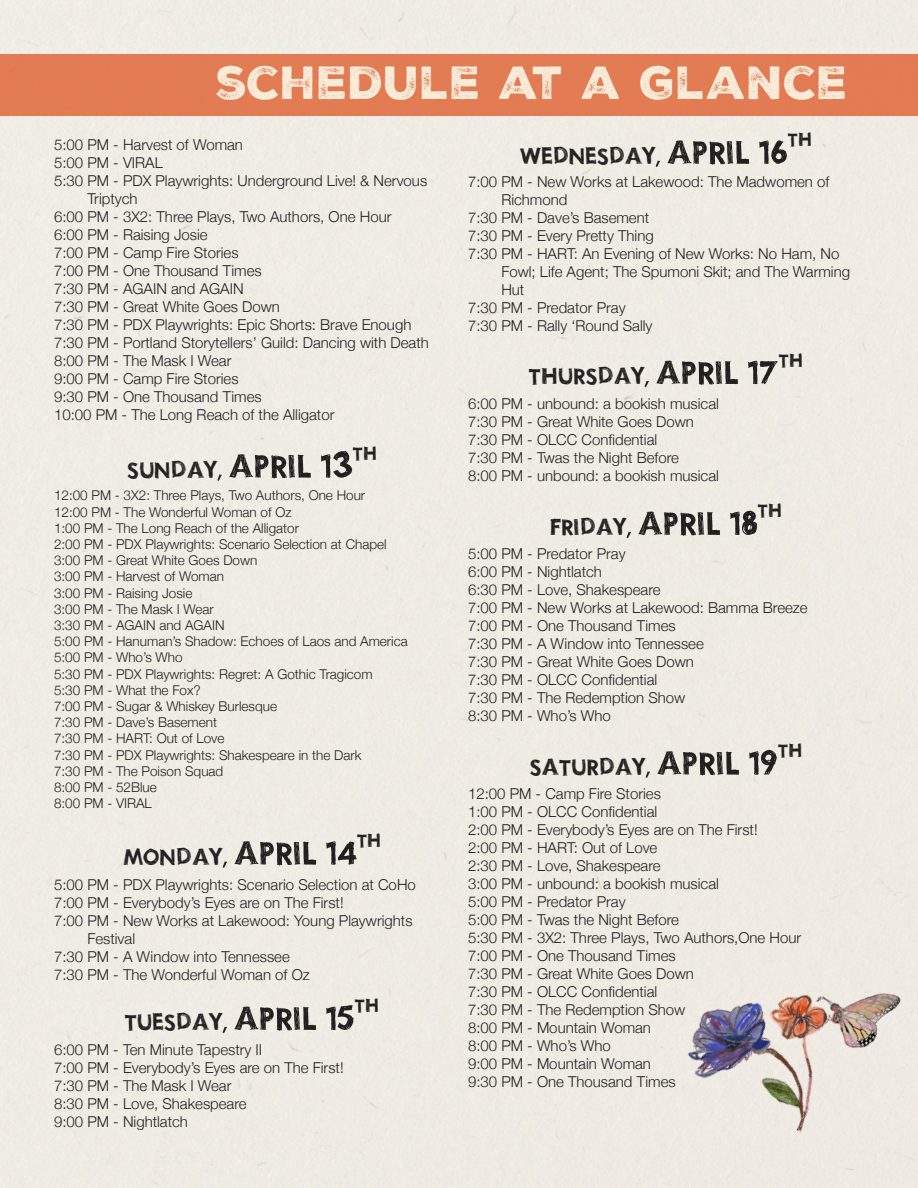
<style>
.page{position:relative;width:918px;height:1188px;background:#f0ebe4}
.page>*{position:absolute;margin:0;border:0;box-sizing:border-box;transform-origin:0 0}
.t1{font:45px "Nexa Rust Sans Black 2";color:#f9ebd8}
.t2{font:36.75px "THURSTON";color:#231f20}
.t3{font:30.6px "THURSTON";color:#231f20}
.t4{font:300 15px "Helvetica Neue";color:#231f20}
.t5{font:300 13.5px "Helvetica Neue";color:#231f20}
.s1{font-size:52.5px}
.s2{font-size:82.5px}
</style>
<div class="page">
<div style="left:0;top:54px;width:918px;height:61px;background:#e27c53"></div>
<img style="left:603px;top:864px;width:315px;height:324px">
<h1 class="t1" style="left:216px;top:52px;width:634px">SCHEDULE AT A GLANCE</h1>
<p class="t4" style="left:54px;top:132px;width:191px">5:00 PM - Harvest of Woman</p>
<p class="t4" style="left:54px;top:150px;width:110px">5:00 PM - VIRAL</p>
<p class="t4" style="left:54px;top:168px;width:375px">5:30 PM - PDX Playwrights: Underground Live! &amp; Nervous</p>
<p class="t4" style="left:87px;top:186px;width:52px">Triptych</p>
<p class="t4" style="left:54px;top:204px;width:339px">6:00 PM - 3X2: Three Plays, Two Authors, One Hour</p>
<p class="t4" style="left:54px;top:222px;width:155px">6:00 PM - Raising Josie</p>
<p class="t4" style="left:54px;top:240px;width:186px">7:00 PM - Camp Fire Stories</p>
<p class="t4" style="left:54px;top:258px;width:209px">7:00 PM - One Thousand Times</p>
<p class="t4" style="left:54px;top:276px;width:191px">7:30 PM - AGAIN and AGAIN</p>
<p class="t4" style="left:54px;top:294px;width:228px">7:30 PM - Great White Goes Down</p>
<p class="t4" style="left:54px;top:312px;width:359px">7:30 PM - PDX Playwrights: Epic Shorts: Brave Enough</p>
<p class="t4" style="left:54px;top:330px;width:376px">7:30 PM - Portland Storytellers’ Guild: Dancing with Death</p>
<p class="t4" style="left:54px;top:348px;width:179px">8:00 PM - The Mask I Wear</p>
<p class="t4" style="left:54px;top:366px;width:186px">9:00 PM - Camp Fire Stories</p>
<p class="t4" style="left:54px;top:384px;width:209px">9:30 PM - One Thousand Times</p>
<p class="t4" style="left:54px;top:402px;width:282px">10:00 PM - The Long Reach of the Alligator</p>
<p class="t2" style="left:127px;top:443px;width:227px">sunday<span class="s1">, APRIL</span> <span class="s2">13</span></p>
<p class="t3" style="left:353px;top:432px;width:26px">TH</p>
<p class="t5" style="left:54px;top:485px;width:313px">12:00 PM - 3X2: Three Plays, Two Authors, One Hour</p>
<p class="t5" style="left:54px;top:501px;width:239px">12:00 PM - The Wonderful Woman of Oz</p>
<p class="t5" style="left:54px;top:517px;width:246px">1:00 PM - The Long Reach of the Alligator</p>
<p class="t5" style="left:54px;top:533px;width:334px">2:00 PM - PDX Playwrights: Scenario Selection at Chapel</p>
<p class="t5" style="left:54px;top:550px;width:205px">3:00 PM - Great White Goes Down</p>
<p class="t5" style="left:54px;top:566px;width:172px">3:00 PM - Harvest of Woman</p>
<p class="t5" style="left:54px;top:582px;width:140px">3:00 PM - Raising Josie</p>
<p class="t5" style="left:54px;top:598px;width:161px">3:00 PM - The Mask I Wear</p>
<p class="t5" style="left:54px;top:614px;width:172px">3:30 PM - AGAIN and AGAIN</p>
<p class="t5" style="left:54px;top:631px;width:355px">5:00 PM - Hanuman’s Shadow: Echoes of Laos and America</p>
<p class="t5" style="left:54px;top:647px;width:130px">5:00 PM - Who’s Who</p>
<p class="t5" style="left:54px;top:663px;width:320px">5:30 PM - PDX Playwrights: Regret: A Gothic Tragicom</p>
<p class="t5" style="left:54px;top:679px;width:148px">5:30 PM - What the Fox?</p>
<p class="t5" style="left:54px;top:695px;width:225px">7:00 PM - Sugar &amp; Whiskey Burlesque</p>
<p class="t5" style="left:54px;top:712px;width:165px">7:30 PM - Dave’s Basement</p>
<p class="t5" style="left:54px;top:728px;width:172px">7:30 PM - HART: Out of Love</p>
<p class="t5" style="left:54px;top:744px;width:309px">7:30 PM - PDX Playwrights: Shakespeare in the Dark</p>
<p class="t5" style="left:54px;top:760px;width:171px">7:30 PM - The Poison Squad</p>
<p class="t5" style="left:54px;top:776px;width:104px">8:00 PM - 52Blue</p>
<p class="t5" style="left:54px;top:793px;width:99px">8:00 PM - VIRAL</p>
<p class="t3" style="left:357px;top:819px;width:26px">TH</p>
<p class="t2" style="left:123px;top:830px;width:236px">monday<span class="s1">, APRIL</span> <span class="s2">14</span></p>
<p class="t4" style="left:54px;top:872px;width:363px">5:00 PM - PDX Playwrights: Scenario Selection at CoHo</p>
<p class="t4" style="left:54px;top:890px;width:291px">7:00 PM - Everybody’s Eyes are on The First!</p>
<p class="t4" style="left:54px;top:908px;width:360px">7:00 PM - New Works at Lakewood: Young Playwrights</p>
<p class="t4" style="left:87px;top:926px;width:49px">Festival</p>
<p class="t4" style="left:54px;top:944px;width:237px">7:30 PM - A Window into Tennessee</p>
<p class="t4" style="left:54px;top:962px;width:257px">7:30 PM - The Wonderful Woman of Oz</p>
<p class="t2" style="left:125px;top:996px;width:231px">tuesday<span class="s1">, APRIL</span> <span class="s2">15</span></p>
<p class="t3" style="left:355px;top:984px;width:26px">TH</p>
<p class="t4" style="left:54px;top:1037px;width:210px">6:00 PM - Ten Minute Tapestry II</p>
<p class="t4" style="left:54px;top:1055px;width:291px">7:00 PM - Everybody’s Eyes are on The First!</p>
<p class="t4" style="left:54px;top:1073px;width:179px">7:30 PM - The Mask I Wear</p>
<p class="t4" style="left:54px;top:1091px;width:194px">8:30 PM - Love, Shakespeare</p>
<p class="t4" style="left:54px;top:1109px;width:136px">9:00 PM - Nightlatch</p>
<p class="t3" style="left:788px;top:118px;width:26px">TH</p>
<p class="t2" style="left:520px;top:130px;width:270px">wednesday<span class="s1">, APRIL</span> <span class="s2">16</span></p>
<p class="t4" style="left:468px;top:170px;width:363px">7:00 PM - New Works at Lakewood: The Madwomen of</p>
<p class="t4" style="left:501px;top:188px;width:68px">Richmond</p>
<p class="t4" style="left:468px;top:206px;width:183px">7:30 PM - Dave’s Basement</p>
<p class="t4" style="left:468px;top:224px;width:187px">7:30 PM - Every Pretty Thing</p>
<p class="t4" style="left:468px;top:242px;width:373px">7:30 PM - HART: An Evening of New Works: No Ham, No</p>
<p class="t4" style="left:501px;top:260px;width:350px">Fowl; Life Agent; The Spumoni Skit; and The Warming</p>
<p class="t4" style="left:501px;top:278px;width:25px">Hut</p>
<p class="t4" style="left:468px;top:296px;width:159px">7:30 PM - Predator Pray</p>
<p class="t4" style="left:468px;top:314px;width:186px">7:30 PM - Rally ‘Round Sally</p>
<p class="t3" style="left:779px;top:338px;width:26px">TH</p>
<p class="t2" style="left:529px;top:350px;width:251px">th ursday<span class="s1">, APRIL</span> <span class="s2">17</span></p>
<p class="t4" style="left:468px;top:392px;width:252px">6:00 PM - unbound: a bookish musical</p>
<p class="t4" style="left:468px;top:410px;width:228px">7:30 PM - Great White Goes Down</p>
<p class="t4" style="left:468px;top:428px;width:191px">7:30 PM - OLCC Confidential</p>
<p class="t4" style="left:468px;top:446px;width:213px">7:30 PM - Twas the Night Before</p>
<p class="t4" style="left:468px;top:464px;width:252px">8:00 PM - unbound: a bookish musical</p>
<p class="t2" style="left:550px;top:501px;width:210px">friday<span class="s1">, APRIL</span> <span class="s2">18</span></p>
<p class="t3" style="left:758px;top:489px;width:26px">TH</p>
<p class="t4" style="left:468px;top:541px;width:159px">5:00 PM - Predator Pray</p>
<p class="t4" style="left:468px;top:559px;width:136px">6:00 PM - Nightlatch</p>
<p class="t4" style="left:468px;top:577px;width:194px">6:30 PM - Love, Shakespeare</p>
<p class="t4" style="left:468px;top:595px;width:341px">7:00 PM - New Works at Lakewood: Bamma Breeze</p>
<p class="t4" style="left:468px;top:613px;width:209px">7:00 PM - One Thousand Times</p>
<p class="t4" style="left:468px;top:631px;width:237px">7:30 PM - A Window into Tennessee</p>
<p class="t4" style="left:468px;top:649px;width:228px">7:30 PM - Great White Goes Down</p>
<p class="t4" style="left:468px;top:667px;width:191px">7:30 PM - OLCC Confidential</p>
<p class="t4" style="left:468px;top:685px;width:219px">7:30 PM - The Redemption Show</p>
<p class="t4" style="left:468px;top:703px;width:144px">8:30 PM - Who’s Who</p>
<p class="t2" style="left:530px;top:740px;width:250px">saturday<span class="s1">, APRIL</span> <span class="s2">19</span></p>
<p class="t3" style="left:778px;top:729px;width:26px">TH</p>
<p class="t4" style="left:468px;top:782px;width:194px">12:00 PM - Camp Fire Stories</p>
<p class="t4" style="left:468px;top:800px;width:191px">1:00 PM - OLCC Confidential</p>
<p class="t4" style="left:468px;top:818px;width:291px">2:00 PM - Everybody’s Eyes are on The First!</p>
<p class="t4" style="left:468px;top:836px;width:191px">2:00 PM - HART: Out of Love</p>
<p class="t4" style="left:468px;top:854px;width:194px">2:30 PM - Love, Shakespeare</p>
<p class="t4" style="left:468px;top:872px;width:252px">3:00 PM - unbound: a bookish musical</p>
<p class="t4" style="left:468px;top:890px;width:159px">5:00 PM - Predator Pray</p>
<p class="t4" style="left:468px;top:908px;width:213px">5:00 PM - Twas the Night Before</p>
<p class="t4" style="left:468px;top:926px;width:335px">5:30 PM - 3X2: Three Plays, Two Authors,One Hour</p>
<p class="t4" style="left:468px;top:944px;width:209px">7:00 PM - One Thousand Times</p>
<p class="t4" style="left:468px;top:962px;width:228px">7:30 PM - Great White Goes Down</p>
<p class="t4" style="left:468px;top:980px;width:191px">7:30 PM - OLCC Confidential</p>
<p class="t4" style="left:468px;top:998px;width:219px">7:30 PM - The Redemption Show</p>
<p class="t4" style="left:468px;top:1016px;width:185px">8:00 PM - Mountain Woman</p>
<p class="t4" style="left:468px;top:1034px;width:144px">8:00 PM - Who’s Who</p>
<p class="t4" style="left:468px;top:1052px;width:185px">9:00 PM - Mountain Woman</p>
<p class="t4" style="left:468px;top:1070px;width:209px">9:30 PM - One Thousand Times</p>
</div>
